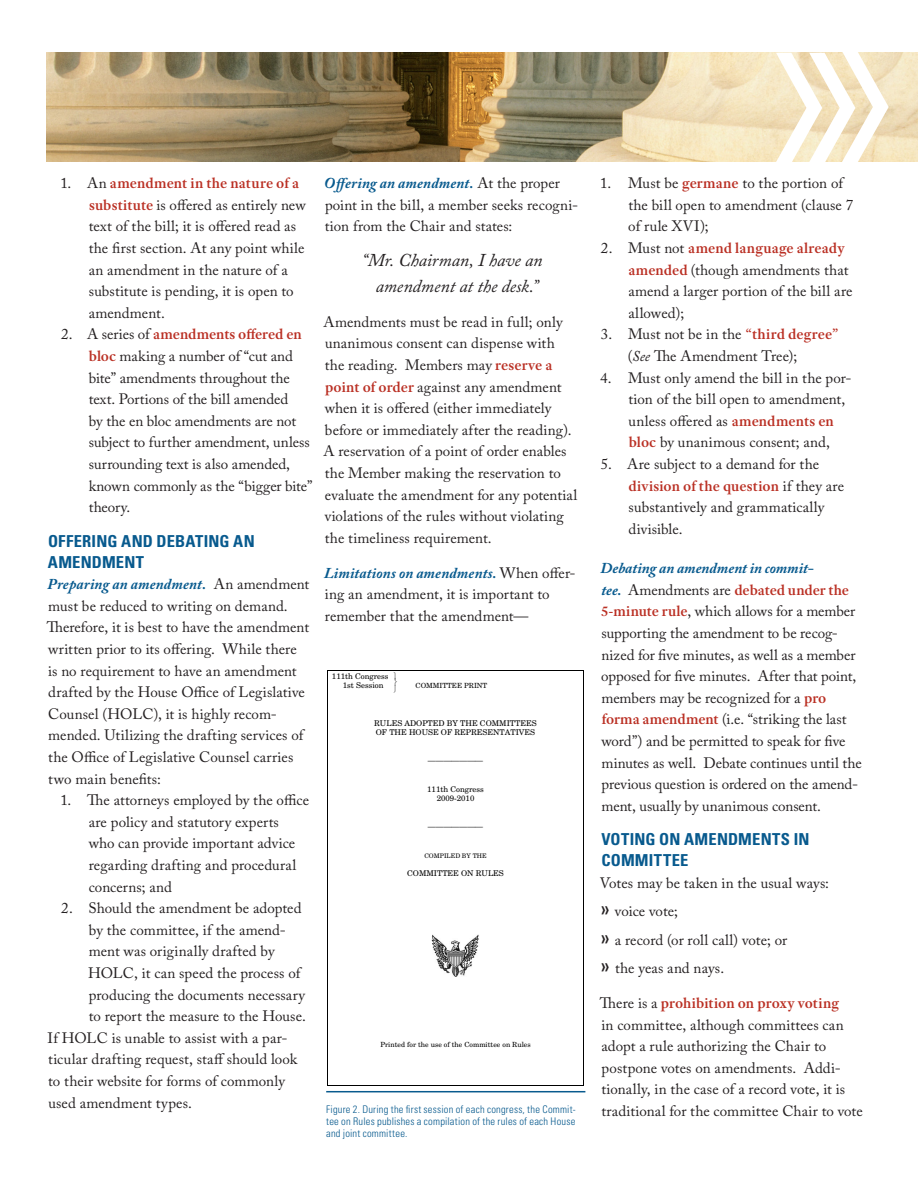
<style>
.page{position:relative;width:918px;height:1188px;background:#fff}
.page>*{position:absolute;margin:0;border:0;box-sizing:border-box;transform-origin:0 0}
.Body_Copy_Text{font:italic 18px/25.2px "Adobe Caslon Pro";letter-spacing:-.005em;color:#231f20;text-align:center}
.Subhead_01{font:700 condensed 16.5px/21px "Univers LT Std";letter-spacing:.01em;color:#085a8e}
.Body_Copy_Text_after{font:15px/21.6px "Adobe Caslon Pro";letter-spacing:.005em;color:#231f20}
.Body_Copy_Text-2{font:15px/21.6px "Adobe Caslon Pro";color:#231f20}
.Bullets{font:15px "Adobe Caslon Pro";color:#231f20}
.Caption_Bi-Line{font:300 condensed 10.5px/12px "Univers LT Std";letter-spacing:.02em;color:#085a8e;text-align:justify}
.t1{font:7.95px/9.4px "New Century Schlbk";color:#000}
.t2{font:7.05px "New Century Schlbk";color:#000}
.t3{font:6.3px "New Century Schlbk";color:#000}
.s1{font-family:"Adobe Text Pro";font-weight:600;color:#ba3024}
.s2{font-weight:700;font-style:italic;color:#085a8e}
.s3{font-style:italic}
.s4{font-family:"Univers LT Std";font-stretch:condensed;font-size:21px}
</style>
<div class="page">
<img style="left:46px;top:53px;width:872px;height:108px">
<svg style="left:775px;top:52px;width:114px;height:110px"></svg>
<hr style="left:327px;top:671px;width:257px;height:1px;background:#000">
<svg style="left:327px;top:672px;width:1px;height:253px"></svg>
<img style="left:432px;top:935px;width:47px;height:42px">
<hr style="left:327px;top:925px;width:1px;height:61px;background:#000">
<hr style="left:584px;top:925px;width:1px;height:61px;background:#000">
<hr style="left:327px;top:1085px;width:257px;height:1px;background:#000">
<svg style="left:327px;top:986px;width:1px;height:99px"></svg>
<hr style="left:326px;top:1091px;width:259px;height:1px;background:#085a8e">
<p class="Body_Copy_Text_after" style="left:89px;top:172px;width:219px;text-indent:-28px">1. An <span class="s1">amendment in the nature of a substitute</span> is offered as entirely new text of the bill; it is offered read as the first section. At any point while an amendment in the nature of a substitute is pending, it is open to amendment.</p>
<p class="Body_Copy_Text_after" style="left:89px;top:323px;width:225px;text-indent:-28px">2. A series of <span class="s1">amendments offered en bloc</span> making a number of “cut and bite” amendments throughout the text. Portions of the bill amended<br>by the en bloc amendments are not subject to further amendment, unless surrounding text is also amended, known commonly as the “bigger bite” theory.</p>
<p class="Subhead_01" style="left:48px;top:530px;width:209px">OFFERING AND DEBATING AN<br>AMENDMENT</p>
<p class="Body_Copy_Text_after" style="left:47px;top:573px;width:264px"><span class="s2">Preparing an amendment.</span> An amendment must be reduced to writing on demand.<br>Therefore, it is best to have the amendment written prior to its offering. While there<br>is no requirement to have an amendment drafted by the House Office of Legislative Counsel (HOLC), it is highly recom&shy;mended. Utilizing the drafting services of the Office of Legislative Counsel carries two main benefits:</p>
<p class="Body_Copy_Text_after" style="left:89px;top:789px;width:222px;text-indent:-28px">1. The attorneys employed by the office are policy and statutory experts<br>who can provide important advice regarding drafting and procedural concerns; and</p>
<p class="Body_Copy_Text_after" style="left:88px;top:897px;width:219px;text-indent:-27px">2. Should the amendment be adopted by the committee, if the amend&shy;ment was originally drafted by<br>HOLC, it can speed the process of producing the documents necessary to report the measure to the House.</p>
<p class="Body_Copy_Text_after" style="left:48px;top:1027px;width:251px">If HOLC is unable to assist with a par&shy;ticular drafting request, staff should look to their website for forms of commonly used amendment types.</p>
<p class="Body_Copy_Text-2" style="left:324px;top:172px;width:256px"><span class="s2">Offering an amendment.</span> At the proper point in the bill, a member seeks recogni&shy;tion from the Chair and states:</p>
<p class="Body_Copy_Text" style="left:362px;top:248px;width:182px">“Mr. Chairman, I have an amendment at the desk.”</p>
<p class="Body_Copy_Text-2" style="left:323px;top:311px;width:255px">Amendments must be read in full; only unanimous consent can dispense with<br>the reading. Members may <span class="s1">reserve a point of order</span> against any amendment when it is offered (either immediately before or immediately after the reading).<br>A reservation of a point of order enables the Member making the reservation to evaluate the amendment for any potential violations of the rules without violating the timeliness requirement.</p>
<p class="Body_Copy_Text-2" style="left:324px;top:562px;width:253px"><span class="s2">Limitations on amendments.</span> When offer&shy;ing an amendment, it is important to remember that the amendment—</p>
<p class="t1" style="left:343px;top:671px;width:47px;text-indent:-11px">111th Congress<br>1st Session</p>
<p class="t1" style="left:374px;top:718px;width:164px">RULES ADOPTED BY THE COMMITTEES<br>OF THE HOUSE OF REPRESENTATIVES</p>
<p class="t1" style="left:428px;top:756px;width:57px">———————</p>
<p class="t1" style="left:427px;top:784px;width:58px;text-align:center">111th Congress<br>2009-2010</p>
<p class="t1" style="left:428px;top:822px;width:57px">———————</p>
<p class="t3" style="left:424px;top:851px;width:64px">COMPILED BY THE</p>
<p class="t1" style="left:407px;top:869px;width:98px">COMMITTEE ON RULES</p>
<p class="t2" style="left:416px;top:681px;width:73px">COMMITTEE PRINT</p>
<p class="t2" style="left:380px;top:1040px;width:152px">Printed for the use of the Committee on Rules</p>
<p class="Caption_Bi-Line" style="left:326px;top:1103px;width:251px">Figure 2. During the first session of each congress, the Commit&shy;tee on Rules publishes a compilation of the rules of each House and joint committee.</p>
<p class="Body_Copy_Text_after" style="left:628px;top:172px;width:226px;text-indent:-28px">1. Must be <span class="s1">germane</span> to the portion of the bill open to amendment (clause 7 of rule XVI);</p>
<p class="Body_Copy_Text_after" style="left:628px;top:237px;width:226px;text-indent:-27px">2. Must not <span class="s1">amend language already amended</span> (though amendments that amend a larger portion of the bill are allowed);</p>
<p class="Body_Copy_Text_after" style="left:628px;top:323px;width:212px;text-indent:-27px">3. Must not be in the <span class="s1">“third degree” </span>(<span class="s3">See</span> The Amendment Tree);</p>
<p class="Body_Copy_Text_after" style="left:629px;top:367px;width:225px;text-indent:-28px">4. Must only amend the bill in the por&shy;tion of the bill open to amendment, unless offered as <span class="s1">amendments en bloc</span> by unanimous consent; and,</p>
<p class="Body_Copy_Text_after" style="left:628px;top:453px;width:217px;text-indent:-28px">5. Are subject to a demand for the <span class="s1">division of the question</span> if they are substantively and grammatically divisible.</p>
<p class="Body_Copy_Text-2" style="left:601px;top:557px;width:263px"><span class="s2">Debating an amendment in commit-<br>tee.</span> Amendments are <span class="s1">debated under the 5-minute rule</span>, which allows for a member supporting the amendment to be recog&shy;nized for five minutes, as well as a member opposed for five minutes. After that point, members may be recognized for a <span class="s1">pro forma amendment</span> (i.e. “striking the last word”) and be permitted to speak for five minutes as well. Debate continues until the previous question is ordered on the amend&shy;ment, usually by unanimous consent.</p>
<p class="Subhead_01" style="left:601px;top:829px;width:210px">VOTING ON AMENDMENTS IN<br>COMMITTEE</p>
<p class="Body_Copy_Text_after" style="left:600px;top:872px;width:231px">Votes may be taken in the usual ways:</p>
<p class="Bullets" style="left:600px;top:902px;width:80px"><span class="s4">»</span> voice vote;</p>
<p class="Bullets" style="left:600px;top:931px;width:189px"><span class="s4">»</span> a record (or roll call) vote; or</p>
<p class="Bullets" style="left:600px;top:959px;width:126px"><span class="s4">»</span> the yeas and nays.</p>
<p class="Body_Copy_Text-2" style="left:600px;top:992px;width:264px">There is a <span class="s1">prohibition on proxy voting<br></span>in committee, although committees can adopt a rule authorizing the Chair to postpone votes on amendments. Addi&shy;tionally, in the case of a record vote, it is traditional for the committee Chair to vote</p>
</div>
